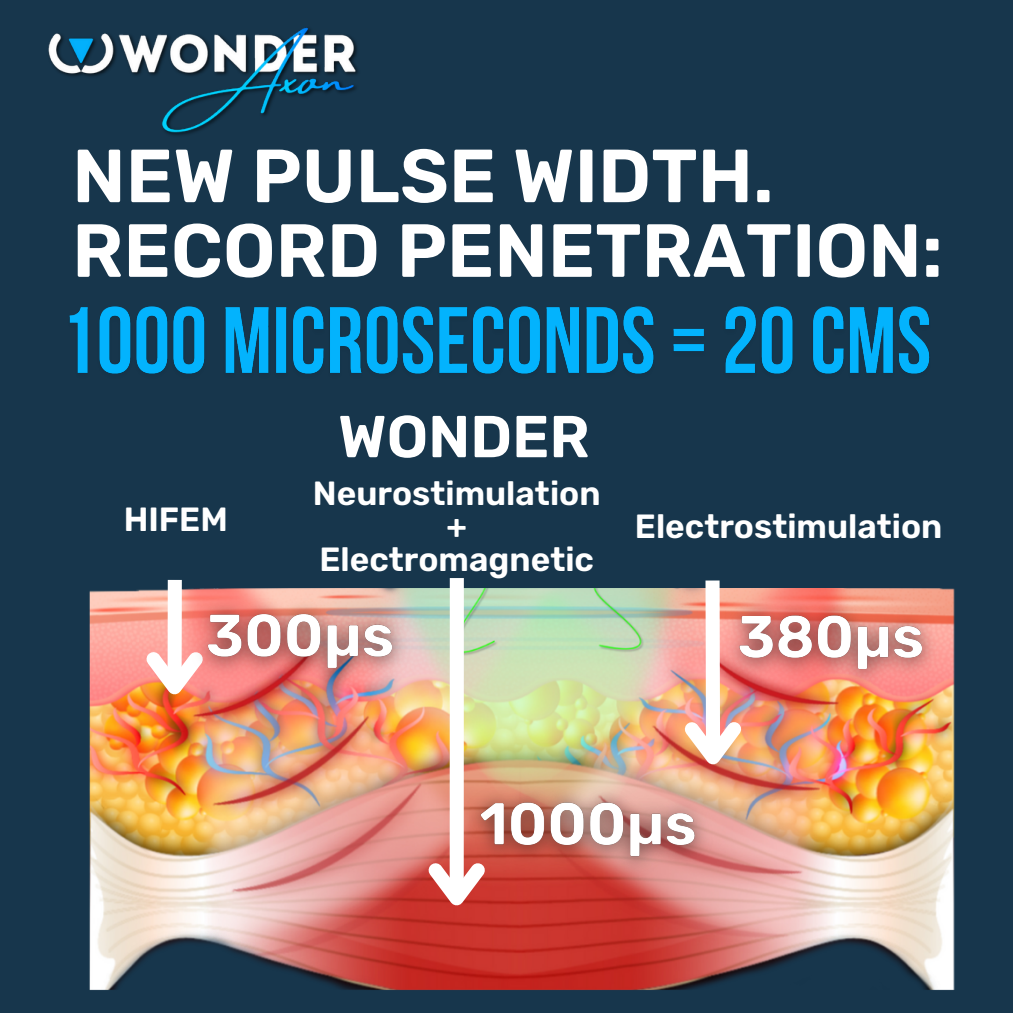
<style>
.page{position:relative;width:1013px;height:1013px;background:#fff}
.page>*{position:absolute;margin:0;border:0;box-sizing:border-box;transform-origin:0 0}
.t1{font:600 75.12px "Rubik";color:#fff}
.t2{font:600 59px "Rubik";color:#fff}
.t3{font:600 33.5px "Rubik";color:#fff}
</style>
<div class="page">
<div style="left:0;top:0;width:1012px;height:1012px;background:#17364c"></div>
<img style="left:48px;top:27px;width:310px;height:108px">
<img style="left:89px;top:588px;width:866px;height:402px">
<img style="left:69px;top:306px;width:861px;height:68px">
<div style="left:167px;top:580px;width:15px;height:107px;background:#fff"></div>
<img style="left:134px;top:639px;width:81px;height:72px">
<img style="left:672px;top:580px;width:82px;height:201px">
<div style="left:449px;top:578px;width:15px;height:320px;background:#fff"></div>
<svg style="left:416px;top:850px;width:81px;height:71px;background:#d66660"></svg>
<img style="left:712px;top:580px;width:237px;height:120px">
<img style="left:181px;top:579px;width:239px;height:121px">
<img style="left:455px;top:765px;width:267px;height:122px">
<p class="t1" style="left:72px;top:132px;width:703px">NEW PULSE WIDTH.</p>
<p class="t1" style="left:72px;top:206px;width:872px">RECORD PENETRATION:</p>
<p class="t2" style="left:338px;top:402px;width:253px">WONDER</p>
<p class="t3" style="left:313px;top:474px;width:289px">Neurostimulation</p>
<p class="t3" style="left:446px;top:507px;width:22px">+</p>
<p class="t3" style="left:319px;top:539px;width:276px">Electromagnetic</p>
<p class="t3" style="left:124px;top:499px;width:106px">HIFEM</p>
<p class="t3" style="left:635px;top:506px;width:309px">Electrostimulation</p>
</div>
